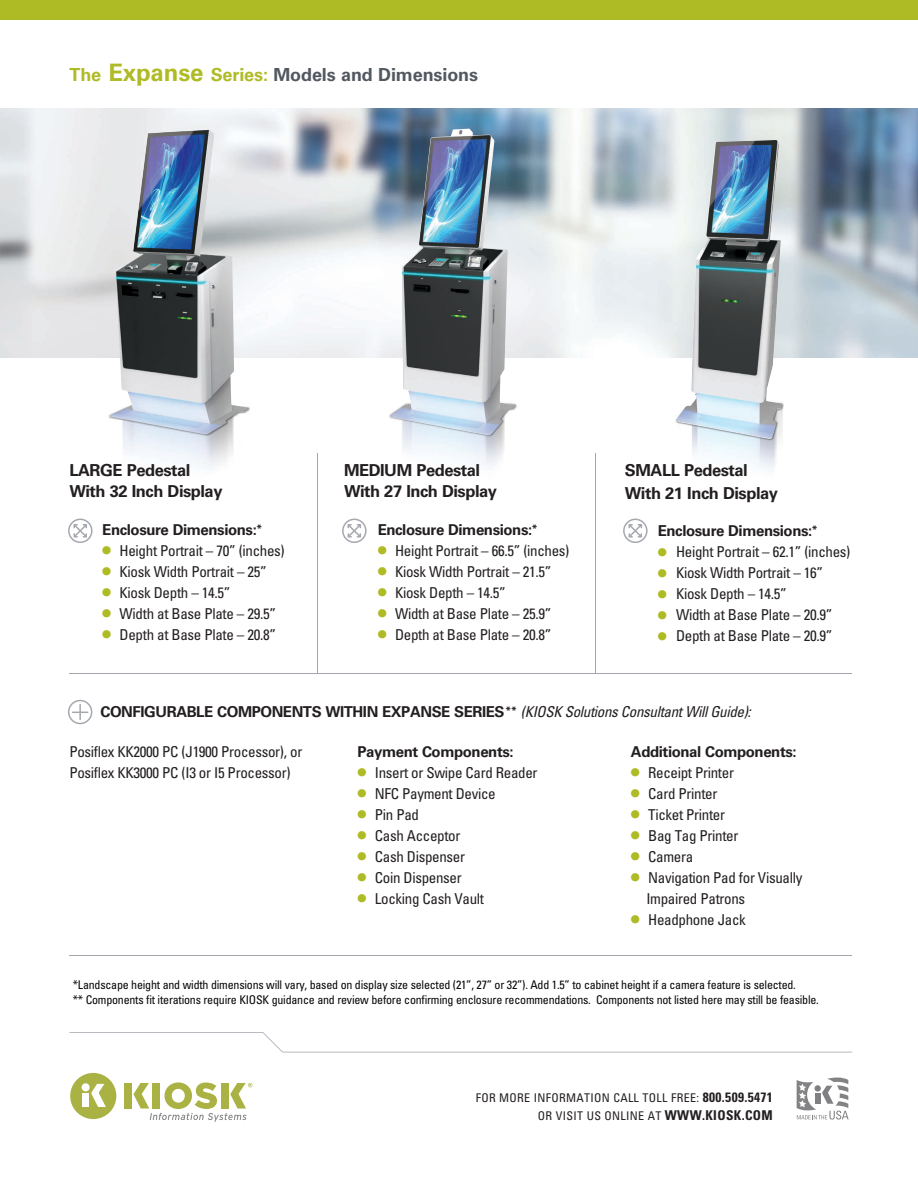
<style>
.page{position:relative;width:918px;height:1188px;background:#fff}
.page>*{position:absolute;margin:0;border:0;box-sizing:border-box;transform-origin:0 0}
.t1{font:700 18px "Univers LT Std";letter-spacing:-.005em;color:#535860}
.t2{font:700 16.5px/21px "Univers LT Std";letter-spacing:-.03em;color:#231f20}
.t3{font:condensed 15px/21px "Univers LT Std";letter-spacing:-.02em;color:#231f20}
.t4{font:700 15px "Univers LT Std";letter-spacing:-.03em;color:#231f20}
.t5{font:condensed 12px/14.4px "Univers LT Std";letter-spacing:-.02em;color:#080505}
.t6{font:condensed 12px/18px "Univers LT Std";letter-spacing:.025em;color:#231f20;text-align:right}
.s1{color:#afbb25}
.s2{font-size:24px;color:#afbb25}
.s3{font-size:27px;color:#afbb25}
.s4{font-weight:400;font-style:italic;font-stretch:condensed}
.s5{font-weight:700;font-size:13.5px}
</style>
<div class="page">
<img style="left:0;top:108px;width:918px;height:250px">
<img style="left:108px;top:407px;width:142px;height:61px">
<img style="left:692px;top:404px;width:92px;height:65px">
<div style="left:70px;top:1073px;width:46px;height:46px;background:#a9b242;border-radius:50%"></div>
<div style="left:82px;top:1093px;width:7px;height:14px;background:#fff"></div>
<svg style="left:91px;top:1084px;width:15px;height:23px"></svg>
<div style="left:82px;top:1083px;width:8px;height:8px;background:#fff;border-radius:50%"></div>
<div style="left:125px;top:1083px;width:7px;height:26px;background:#a9b242"></div>
<svg style="left:133px;top:1082px;width:119px;height:40px"></svg>
<svg style="left:797px;top:1077px;width:52px;height:43px"></svg>
<div style="left:815px;top:1085px;width:6px;height:7px;background:#808083;border-radius:50%"></div>
<svg style="left:69px;top:1032px;width:783px;height:20px"></svg>
<div style="left:0;top:0;width:918px;height:20px;background:#afbb25"></div>
<svg style="left:68px;top:700px;width:24px;height:24px"></svg>
<svg style="left:623px;top:519px;width:25px;height:24px"></svg>
<hr style="left:317px;top:453px;width:1px;height:221px;background:#a4a6ae">
<hr style="left:595px;top:453px;width:1px;height:221px;background:#a4a6ae">
<hr style="left:69px;top:674px;width:783px;height:1px;background:#a4a6ae">
<hr style="left:69px;top:955px;width:783px;height:1px;background:#a4a6ae">
<img style="left:109px;top:129px;width:139px;height:306px">
<svg style="left:68px;top:519px;width:25px;height:24px"></svg>
<img style="left:389px;top:404px;width:128px;height:62px">
<img style="left:390px;top:129px;width:125px;height:307px">
<svg style="left:342px;top:519px;width:25px;height:24px"></svg>
<img style="left:676px;top:140px;width:107px;height:299px">
<p class="t1" style="left:69px;top:68px;width:410px"><span class="s1">The</span> <span class="s2">Expanse</span> <span class="s1">Series:</span> Models and Dimensions</p>
<p class="t2" style="left:69px;top:462px;width:155px">LARGE Pedestal<br>With 32 Inch Display</p>
<p class="t4" style="left:102px;top:524px;width:162px">Enclosure Dimensions:<sup>*</sup></p>
<p class="t3" style="left:102px;top:542px;width:184px"><span class="s3">•</span> Height Portrait – 70” (inches)</p>
<p class="t3" style="left:102px;top:563px;width:166px"><span class="s3">•</span> Kiosk Width Portrait – 25”</p>
<p class="t3" style="left:102px;top:584px;width:130px"><span class="s3">•</span> Kiosk Depth – 14.5”</p>
<p class="t3" style="left:102px;top:605px;width:175px"><span class="s3">•</span> Width at Base Plate – 29.5”</p>
<p class="t3" style="left:102px;top:626px;width:175px"><span class="s3">•</span> Depth at Base Plate – 20.8”</p>
<p class="t2" style="left:344px;top:462px;width:155px">MEDIUM Pedestal<br>With 27 Inch Display</p>
<p class="t4" style="left:378px;top:524px;width:162px">Enclosure Dimensions:<sup>*</sup></p>
<p class="t3" style="left:378px;top:542px;width:193px"><span class="s3">•</span> Height Portrait – 66.5” (inches)</p>
<p class="t3" style="left:378px;top:563px;width:175px"><span class="s3">•</span> Kiosk Width Portrait – 21.5”</p>
<p class="t3" style="left:378px;top:584px;width:130px"><span class="s3">•</span> Kiosk Depth – 14.5”</p>
<p class="t3" style="left:378px;top:605px;width:175px"><span class="s3">•</span> Width at Base Plate – 25.9”</p>
<p class="t3" style="left:378px;top:626px;width:175px"><span class="s3">•</span> Depth at Base Plate – 20.8”</p>
<p class="t2" style="left:625px;top:461px;width:155px;line-height:22.5px">SMALL Pedestal<br>With 21 Inch Display</p>
<p class="t4" style="left:658px;top:526px;width:162px">Enclosure Dimensions:<sup>*</sup></p>
<p class="t3" style="left:658px;top:543px;width:194px"><span class="s3">•</span> Height Portrait – 62.1” (inches)</p>
<p class="t3" style="left:658px;top:564px;width:167px"><span class="s3">•</span> Kiosk Width Portrait – 16”</p>
<p class="t3" style="left:658px;top:585px;width:131px"><span class="s3">•</span> Kiosk Depth – 14.5”</p>
<p class="t3" style="left:658px;top:606px;width:176px"><span class="s3">•</span> Width at Base Plate – 20.9”</p>
<p class="t3" style="left:658px;top:627px;width:176px"><span class="s3">•</span> Depth at Base Plate – 20.9”</p>
<p class="t4" style="left:100px;top:706px;width:652px">CONFIGURABLE COMPONENTS WITHIN EXPANSE SERIES<sup>**</sup> <span class="s4">(KIOSK Solutions Consultant Will Guide):</span></p>
<p class="t3" style="left:69px;top:742px;width:234px">Posiflex KK2000 PC (J1900 Processor), or<br>Posiflex KK3000 PC (I3 or I5 Processor)</p>
<p class="t4" style="left:358px;top:746px;width:158px">Payment Components:</p>
<p class="t3" style="left:358px;top:763px;width:182px"><span class="s3">•</span> Insert or Swipe Card Reader</p>
<p class="t3" style="left:358px;top:784px;width:140px"><span class="s3">•</span> NFC Payment Device</p>
<p class="t3" style="left:358px;top:805px;width:63px"><span class="s3">•</span> Pin Pad</p>
<p class="t3" style="left:358px;top:826px;width:104px"><span class="s3">•</span> Cash Acceptor</p>
<p class="t3" style="left:358px;top:847px;width:109px"><span class="s3">•</span> Cash Dispenser</p>
<p class="t3" style="left:358px;top:868px;width:106px"><span class="s3">•</span> Coin Dispenser</p>
<p class="t3" style="left:358px;top:889px;width:128px"><span class="s3">•</span> Locking Cash Vault</p>
<p class="t4" style="left:631px;top:746px;width:167px">Additional Components:</p>
<p class="t3" style="left:631px;top:763px;width:105px"><span class="s3">•</span> Receipt Printer</p>
<p class="t3" style="left:631px;top:784px;width:88px"><span class="s3">•</span> Card Printer</p>
<p class="t3" style="left:631px;top:805px;width:96px"><span class="s3">•</span> Ticket Printer</p>
<p class="t3" style="left:631px;top:826px;width:109px"><span class="s3">•</span> Bag Tag Printer</p>
<p class="t3" style="left:631px;top:847px;width:64px"><span class="s3">•</span> Camera</p>
<p class="t3" style="left:646px;top:868px;width:157px;text-indent:-16px"><span class="s3">•</span> Navigation Pad for Visually<br>Impaired Patrons</p>
<p class="t3" style="left:631px;top:910px;width:117px"><span class="s3">•</span> Headphone Jack</p>
<p class="t5" style="left:73px;top:979px;width:748px">*Landscape height and width dimensions will vary, based on display size selected (21”, 27” or 32”). Add 1.5” to cabinet height if a camera feature is selected.<br>** Components fit iterations require KIOSK guidance and review before confirming enclosure recommendations. Components not listed here may still be feasible.</p>
<p class="t6" style="left:476px;top:1090px;width:299px">FOR MORE INFORMATION CALL TOLL FREE: <span class="s5">800.509.5471<br></span>OR VISIT US ONLINE AT <span class="s5">WWW.KIOSK.COM</span></p>
</div>
